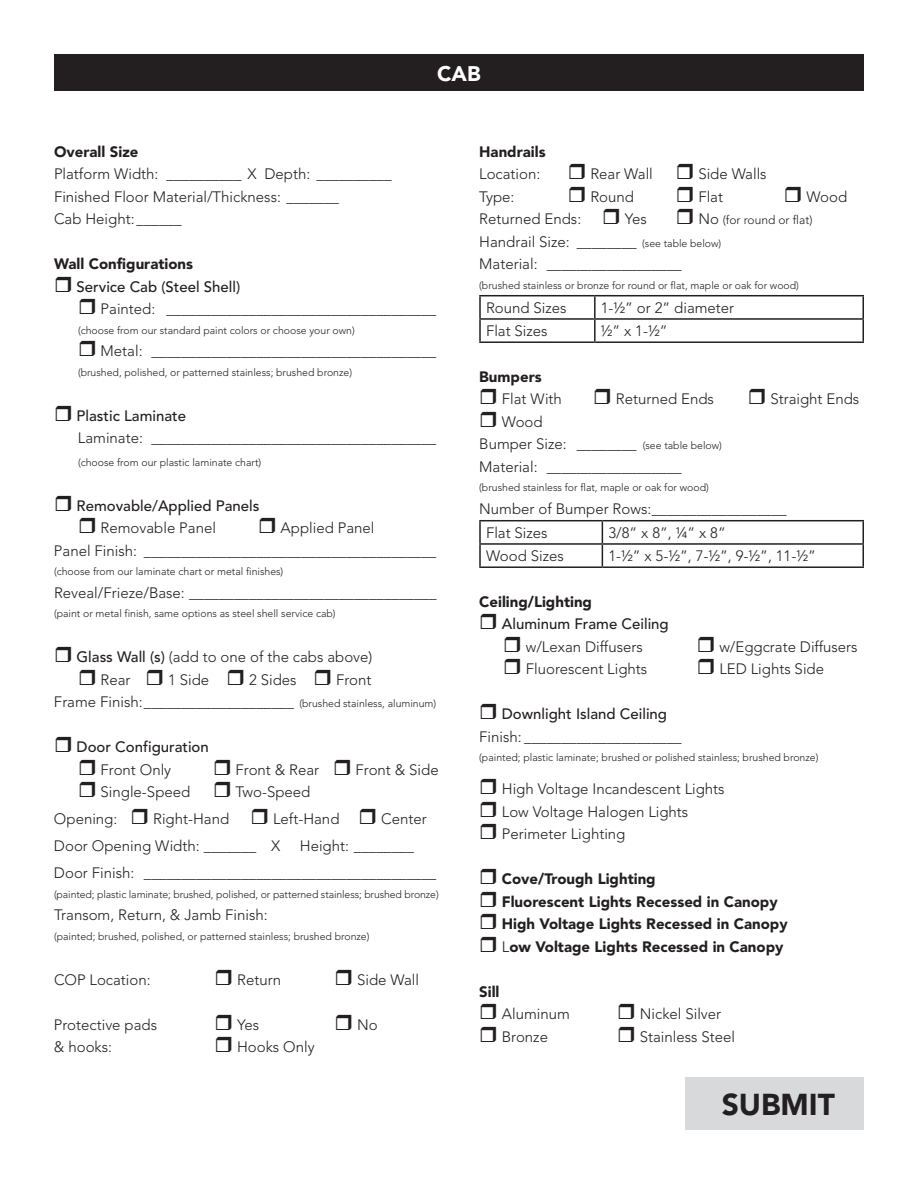
<style>
.page{position:relative;width:918px;height:1188px;background:#fff}
.page>*{position:absolute;margin:0;border:0;box-sizing:border-box;transform-origin:0 0}
.t1{font:900 30px "Avenir";color:#231f20}
.t2{font:900 21px "Avenir";color:#fff}
.t3{font:300 15px/22.5px "Avenir";color:#231f20}
.t4{font:900 15px/22.5px "Avenir";color:#231f20}
.t5{font:500 15px "Avenir";color:#231f20}
.t6{font:300 12px "Avenir";color:#231f20}
.t7{font:300 10.5px "Avenir";color:#231f20}
.s1{font-weight:500}
.s2{font-size:10.5px}
.s3{font-size:15px}
.s4{font-weight:300}
</style>
<div class="page">
<div style="left:685px;top:1077px;width:178px;height:53px;background:#d8d9db"></div>
<div style="left:54px;top:54px;width:810px;height:37px;background:#231f20"></div>
<hr style="left:479px;top:295px;width:116px;height:1px;background:#231f20">
<hr style="left:479px;top:296px;width:2px;height:22px;background:#231f20">
<hr style="left:595px;top:295px;width:269px;height:1px;background:#231f20">
<hr style="left:594px;top:296px;width:2px;height:22px;background:#231f20">
<hr style="left:862px;top:296px;width:2px;height:22px;background:#231f20">
<hr style="left:479px;top:318px;width:116px;height:2px;background:#231f20">
<hr style="left:479px;top:320px;width:2px;height:21px;background:#231f20">
<hr style="left:595px;top:318px;width:269px;height:2px;background:#231f20">
<hr style="left:594px;top:320px;width:2px;height:21px;background:#231f20">
<hr style="left:862px;top:320px;width:2px;height:21px;background:#231f20">
<hr style="left:479px;top:341px;width:116px;height:2px;background:#231f20">
<hr style="left:595px;top:341px;width:269px;height:2px;background:#231f20">
<hr style="left:479px;top:520px;width:123px;height:1px;background:#231f20">
<hr style="left:479px;top:521px;width:2px;height:22px;background:#231f20">
<hr style="left:602px;top:520px;width:262px;height:1px;background:#231f20">
<hr style="left:862px;top:521px;width:2px;height:22px;background:#231f20">
<hr style="left:479px;top:543px;width:123px;height:2px;background:#231f20">
<hr style="left:479px;top:545px;width:2px;height:21px;background:#231f20">
<hr style="left:602px;top:543px;width:262px;height:2px;background:#231f20">
<svg style="left:602px;top:521px;width:1px;height:45px"></svg>
<hr style="left:862px;top:545px;width:2px;height:21px;background:#231f20">
<hr style="left:479px;top:566px;width:123px;height:2px;background:#231f20">
<hr style="left:602px;top:566px;width:262px;height:2px;background:#231f20">
<h2 class="t2" style="left:437px;top:61px;width:45px">CAB</h2>
<p class="t4" style="left:54px;top:140px;width:86px">Overall Size</p>
<p class="t3" style="left:54px;top:163px;width:339px">Platform Width: __________ X Depth: __________<br>Finished Floor Material/Thickness: _______<br>Cab Height: ______</p>
<p class="t4" style="left:54px;top:253px;width:141px">Wall Configurations</p>
<p class="t5" style="left:77px;top:278px;width:165px">Service Cab (Steel Shell)</p>
<p class="t3" style="left:101px;top:298px;width:337px">Painted: ____________________________________</p>
<p class="t7" style="left:78px;top:324px;width:278px">(choose from our standard paint colors or choose your own)</p>
<p class="t3" style="left:101px;top:340px;width:337px">Metal: ______________________________________</p>
<p class="t7" style="left:78px;top:366px;width:276px">(brushed, polished, or patterned stainless; brushed bronze)</p>
<p class="t5" style="left:77px;top:407px;width:111px">Plastic Laminate</p>
<p class="t3" style="left:78px;top:427px;width:360px">Laminate: ______________________________________</p>
<p class="t7" style="left:78px;top:456px;width:185px">(choose from our plastic laminate chart)</p>
<p class="t5" style="left:77px;top:497px;width:184px">Removable/Applied Panels</p>
<p class="t3" style="left:101px;top:517px;width:117px">Removable Panel</p>
<p class="t3" style="left:54px;top:517px;width:384px;text-indent:227px">Applied Panel<br>Panel Finish: _______________________________________</p>
<p class="t7" style="left:54px;top:566px;width:231px">(choose from our laminate chart or metal finishes)</p>
<p class="t3" style="left:54px;top:582px;width:384px">Reveal/Frieze/Base: _________________________________</p>
<p class="t7" style="left:54px;top:608px;width:283px">(paint or metal finish, same options as steel shell service cab)</p>
<p class="t3" style="left:101px;top:646px;width:273px;text-indent:-24px"><span class="s1">Glass Wall (s)</span> (add to one of the cabs above)<br>Rear</p>
<p class="t3" style="left:168px;top:669px;width:43px">1 Side</p>
<p class="t3" style="left:249px;top:669px;width:49px">2 Sides</p>
<p class="t3" style="left:54px;top:669px;width:384px;text-indent:282px">Front<br>Frame Finish:____________________ <span class="s2">(brushed stainless, aluminum)</span></p>
<p class="t5" style="left:77px;top:739px;width:134px">Door Configuration</p>
<p class="t3" style="left:101px;top:759px;width:72px">Front Only</p>
<p class="t3" style="left:236px;top:759px;width:85px">Front &amp; Rear</p>
<p class="t3" style="left:356px;top:759px;width:85px">Front &amp; Side</p>
<p class="t3" style="left:101px;top:781px;width:91px">Single-Speed</p>
<p class="t3" style="left:236px;top:781px;width:76px">Two-Speed</p>
<p class="t3" style="left:54px;top:808px;width:65px">Opening:</p>
<p class="t3" style="left:153px;top:808px;width:78px">Right-Hand</p>
<p class="t3" style="left:273px;top:808px;width:68px">Left-Hand</p>
<p class="t3" style="left:381px;top:808px;width:47px">Center</p>
<p class="t3" style="left:54px;top:835px;width:228px">Door Opening Width: _______ X</p>
<p class="t3" style="left:54px;top:833px;width:384px;line-height:27px;text-indent:246px">Height: ________<br>Door Finish: _______________________________________</p>
<p class="t7" style="left:54px;top:888px;width:386px">(painted; plastic laminate; brushed, polished, or patterned stainless; brushed bronze)</p>
<p class="t3" style="left:54px;top:904px;width:215px">Transom, Return, &amp; Jamb Finish:</p>
<p class="t7" style="left:54px;top:930px;width:317px">(painted; brushed, polished, or patterned stainless; brushed bronze)</p>
<p class="t3" style="left:54px;top:969px;width:98px">COP Location:</p>
<p class="t3" style="left:237px;top:969px;width:45px">Return</p>
<p class="t3" style="left:357px;top:969px;width:63px">Side Wall</p>
<p class="t3" style="left:54px;top:1014px;width:105px">Protective pads</p>
<p class="t3" style="left:237px;top:1014px;width:23px">Yes</p>
<p class="t3" style="left:357px;top:1014px;width:22px">No</p>
<p class="t3" style="left:54px;top:1036px;width:60px">&amp; hooks:</p>
<p class="t3" style="left:237px;top:1036px;width:79px">Hooks Only</p>
<p class="t4" style="left:479px;top:140px;width:68px">Handrails</p>
<p class="t3" style="left:479px;top:163px;width:63px">Location:</p>
<p class="t3" style="left:590px;top:163px;width:64px">Rear Wall</p>
<p class="t3" style="left:698px;top:163px;width:70px">Side Walls</p>
<p class="t3" style="left:479px;top:186px;width:37px">Type:</p>
<p class="t3" style="left:590px;top:186px;width:45px">Round</p>
<p class="t3" style="left:698px;top:186px;width:26px">Flat</p>
<p class="t3" style="left:806px;top:186px;width:42px">Wood</p>
<p class="t3" style="left:479px;top:208px;width:103px">Returned Ends:</p>
<p class="t3" style="left:625px;top:208px;width:23px">Yes</p>
<p class="t6" style="left:698px;top:213px;width:116px"><span class="s3">No</span> (for round or flat)</p>
<p class="t3" style="left:479px;top:231px;width:244px">Handrail Size: ________ <span class="s2">(see table below)<br></span>Material: __________________</p>
<p class="t7" style="left:479px;top:279px;width:321px">(brushed stainless or bronze for round or flat, maple or oak for wood)</p>
<p class="t3" style="left:486px;top:297px;width:82px">Round Sizes</p>
<p class="t3" style="left:601px;top:297px;width:135px">1-½” or 2” diameter</p>
<p class="t3" style="left:486px;top:320px;width:63px">Flat Sizes</p>
<p class="t3" style="left:601px;top:320px;width:68px">½” x 1-½”</p>
<p class="t4" style="left:479px;top:365px;width:64px">Bumpers</p>
<p class="t3" style="left:502px;top:388px;width:62px">Flat With</p>
<p class="t3" style="left:616px;top:388px;width:100px">Returned Ends</p>
<p class="t3" style="left:770px;top:388px;width:90px">Straight Ends</p>
<p class="t3" style="left:479px;top:411px;width:244px;text-indent:23px">Wood<br>Bumper Size: ________ <span class="s2">(see table below)<br></span>Material: __________________</p>
<p class="t7" style="left:479px;top:482px;width:231px">(brushed stainless for flat, maple or oak for wood)</p>
<p class="t3" style="left:486px;top:497px;width:302px;line-height:24px;text-indent:-7px">Number of Bumper Rows:__________________<br>Flat Sizes</p>
<p class="t3" style="left:608px;top:522px;width:119px">3/8” x 8”, ¼” x 8”</p>
<p class="t3" style="left:486px;top:545px;width:79px">Wood Sizes</p>
<p class="t3" style="left:608px;top:545px;width:209px">1-½” x 5-½”, 7-½”, 9-½”, 11-½”</p>
<p class="t4" style="left:479px;top:590px;width:114px">Ceiling/Lighting</p>
<p class="t5" style="left:502px;top:616px;width:168px">Aluminum Frame Ceiling</p>
<p class="t3" style="left:526px;top:636px;width:118px">w/Lexan Diffusers</p>
<p class="t3" style="left:719px;top:636px;width:140px">w/Eggcrate Diffusers</p>
<p class="t3" style="left:526px;top:658px;width:123px">Fluorescent Lights</p>
<p class="t3" style="left:719px;top:658px;width:106px">LED Lights Side</p>
<p class="t5" style="left:502px;top:706px;width:167px">Downlight Island Ceiling</p>
<p class="t3" style="left:479px;top:726px;width:204px">Finish: _____________________</p>
<p class="t7" style="left:479px;top:752px;width:341px">(painted; plastic laminate; brushed or polished stainless; brushed bronze)</p>
<p class="t3" style="left:502px;top:778px;width:224px">High Voltage Incandescent Lights<br>Low Voltage Halogen Lights<br>Perimeter Lighting</p>
<p class="t4" style="left:502px;top:868px;width:287px">Cove/Trough Lighting<br>Fluorescent Lights Recessed in Canopy High Voltage Lights Recessed in Canopy <span class="s4">L</span>ow Voltage Lights Recessed in Canopy</p>
<p class="t4" style="left:479px;top:980px;width:22px">Sill</p>
<p class="t3" style="left:502px;top:1003px;width:70px">Aluminum</p>
<p class="t3" style="left:640px;top:1003px;width:83px">Nickel Silver</p>
<p class="t3" style="left:502px;top:1026px;width:48px">Bronze</p>
<p class="t3" style="left:640px;top:1026px;width:97px">Stainless Steel</p>
<h1 class="t1" style="left:722px;top:1087px;width:115px">SUBMIT</h1>
</div>
